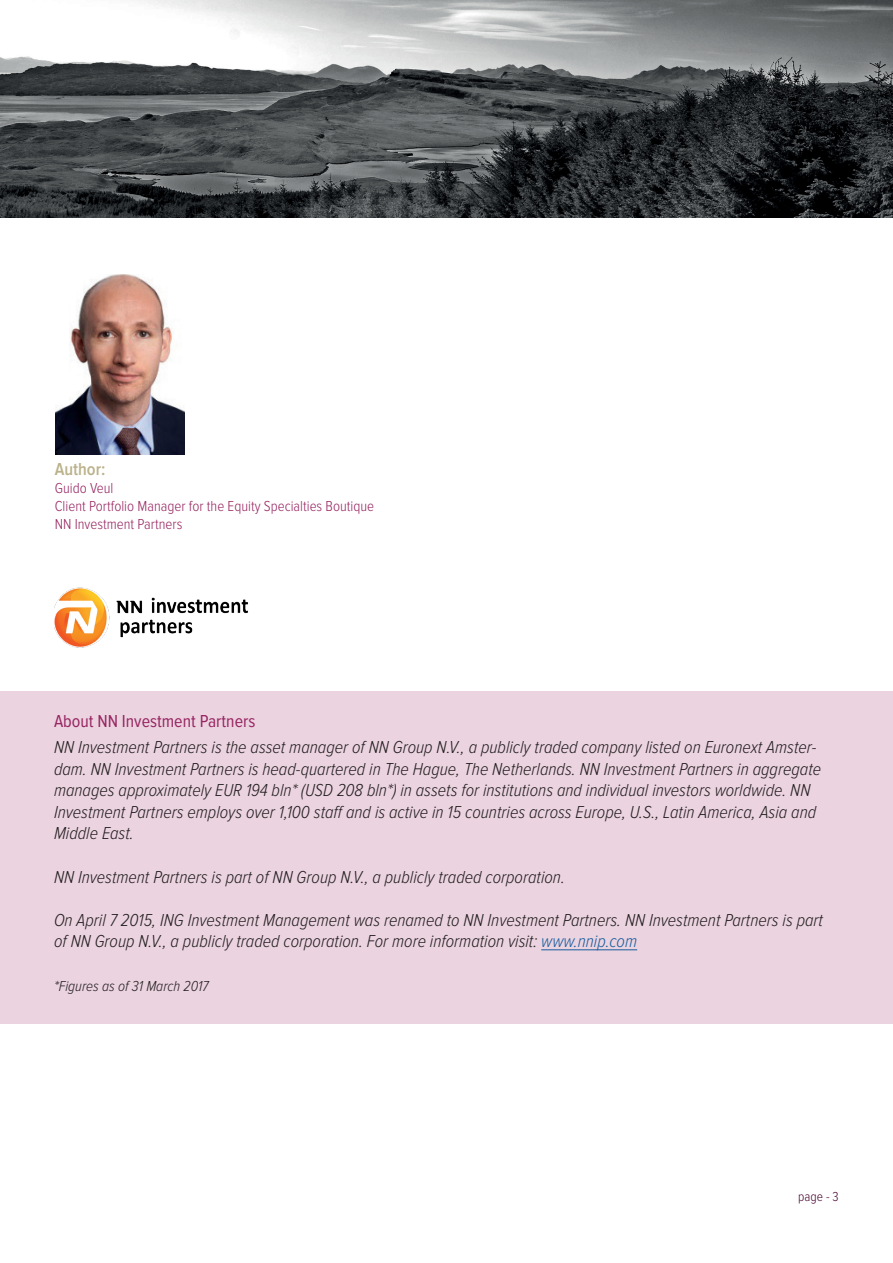
<style>
.page{position:relative;width:893px;height:1263px;background:#fff}
.page>*{position:absolute;margin:0;border:0;box-sizing:border-box;transform-origin:0 0}
.t1{font:italic 300 18px/21.6px "Proxima Nova Cond";color:#231f20}
.t2{font:18px "Proxima Nova Cond";color:#972561}
.t3{font:600 18px "Proxima Nova Cond";color:#bbb28b}
.t4{font:300 15px/18px "Proxima Nova Cond";color:#972561}
.t5{font:italic 300 15px "Proxima Nova Cond";color:#231f20}
.t6{font:300 13.5px "Proxima Nova Cond";color:#47042f}
.s1{color:#175d9e}
</style>
<div class="page">
<img style="left:0;top:0;width:893px;height:217px">
<div style="left:0;top:691px;width:893px;height:333px;background:#ebd3e0"></div>
<hr style="left:541px;top:949px;width:96px;height:1px;background:#175d9e">
<img style="left:55px;top:587px;width:193px;height:61px">
<img style="left:56px;top:274px;width:128px;height:180px">
<p class="t3" style="left:55px;top:461px;width:52px">Author:</p>
<p class="t4" style="left:55px;top:480px;width:321px">Guido Veul<br>Client Portfolio Manager for the Equity Specialties Boutique<br>NN Investment Partners</p>
<p class="t2" style="left:54px;top:713px;width:203px">About NN Investment Partners</p>
<p class="t1" style="left:54px;top:737px;width:769px">NN Investment Partners is the asset manager of NN Group N.V., a publicly traded company listed on Euronext Amster&shy;dam. NN Investment Partners is head-quartered in The Hague, The Netherlands. NN Investment Partners in aggregate manages approximately EUR 194 bln* (USD 208 bln*) in assets for institutions and individual investors worldwide. NN Investment Partners employs over 1,100 staff and is active in 15 countries across Europe, U.S., Latin America, Asia and Middle East.</p>
<p class="t1" style="left:54px;top:866px;width:512px">NN Investment Partners is part of NN Group N.V., a publicly traded corporation.</p>
<p class="t1" style="left:54px;top:910px;width:771px">On April 7 2015, ING Investment Management was renamed to NN Investment Partners. NN Investment Partners is part of NN Group N.V., a publicly traded corporation. For more information visit: <span class="s1">www.nnip.com</span></p>
<p class="t5" style="left:54px;top:979px;width:156px">*Figures as of 31 March 2017</p>
<p class="t6" style="left:798px;top:1191px;width:42px">page - 3</p>
</div>
